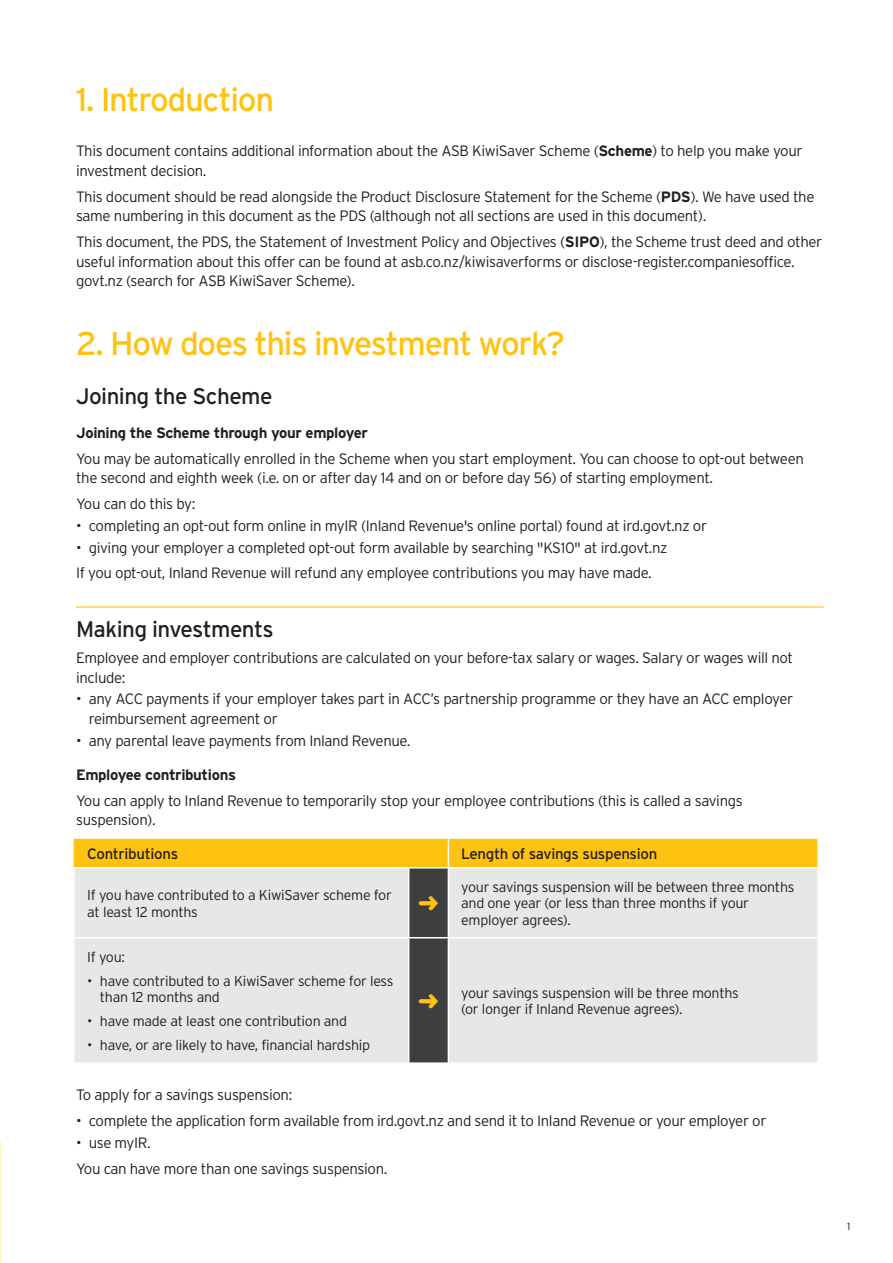
<style>
.page{position:relative;width:893px;height:1263px;background:#fff}
.page>*{position:absolute;margin:0;border:0;box-sizing:border-box;transform-origin:0 0}
.t1{font:33px "Interstate";letter-spacing:-.04em;color:#fec210}
.t2{font:22.5px "Interstate";letter-spacing:-.025em;color:#231f20}
.t3{font:300 15px/19.5px "Interstate";letter-spacing:-.025em;color:#231f20}
.t4{font:700 15px "Interstate";letter-spacing:-.025em;color:#231f20}
.t5{font:15px "Interstate";letter-spacing:-.02em;color:#231f20}
.t6{font:300 14.25px/16.5px "Interstate";letter-spacing:-.02em;color:#231f20}
.t7{font:300 10.5px "Interstate";color:#231f20}
.s1{font-weight:700}
</style>
<div class="page">
<svg style="left:0;top:1141px;width:1px;height:122px"></svg>
<hr style="left:76px;top:606px;width:747px;height:2px;background:#fec210">
<svg style="left:74px;top:839px;width:744px;height:224px;background:#e2dbc6"></svg>
<h1 class="t1" style="left:76px;top:81px;width:200px">1. Introduction</h1>
<p class="t3" style="left:76px;top:141px;width:728px">This document contains additional information about the ASB KiwiSaver Scheme (<span class="s1">Scheme</span>) to help you make your investment decision.</p>
<p class="t3" style="left:76px;top:187px;width:740px">This document should be read alongside the Product Disclosure Statement for the Scheme (<span class="s1">PDS</span>). We have used the same numbering in this document as the PDS (although not all sections are used in this document).</p>
<p class="t3" style="left:76px;top:232px;width:748px">This document, the PDS, the Statement of Investment Policy and Objectives (<span class="s1">SIPO</span>), the Scheme trust deed and other useful information about this offer can be found at asb.co.nz/kiwisaverforms or disclose-register.companiesoffice. govt.nz (search for ASB KiwiSaver Scheme).</p>
<h1 class="t1" style="left:76px;top:325px;width:490px">2. How does this investment work?</h1>
<h2 class="t2" style="left:76px;top:383px;width:198px">Joining the Scheme</h2>
<p class="t4" style="left:76px;top:424px;width:293px">Joining the Scheme through your employer</p>
<p class="t3" style="left:76px;top:449px;width:729px">You may be automatically enrolled in the Scheme when you start employment. You can choose to opt-out between the second and eighth week (i.e. on or after day 14 and on or before day 56) of starting employment.</p>
<p class="t3" style="left:76px;top:494px;width:121px">You can do this by:</p>
<p class="t3" style="left:76px;top:516px;width:633px">• completing an opt-out form online in myIR (Inland Revenue's online portal) found at ird.govt.nz or</p>
<p class="t3" style="left:76px;top:534px;width:593px;line-height:25.8px">• giving your employer a completed opt-out form available by searching "KS10" at ird.govt.nz<br>If you opt-out, Inland Revenue will refund any employee contributions you may have made.</p>
<h2 class="t2" style="left:76px;top:617px;width:199px">Making investments</h2>
<p class="t3" style="left:76px;top:648px;width:719px">Employee and employer contributions are calculated on your before-tax salary or wages. Salary or wages will not include:</p>
<p class="t3" style="left:89px;top:689px;width:706px;text-indent:-13px">• any ACC payments if your employer takes part in ACC’s partnership programme or they have an ACC employer reimbursement agreement or</p>
<p class="t3" style="left:76px;top:730px;width:336px">• any parental leave payments from Inland Revenue.</p>
<p class="t4" style="left:76px;top:766px;width:162px">Employee contributions</p>
<p class="t3" style="left:76px;top:791px;width:668px">You can apply to Inland Revenue to temporarily stop your employee contributions (this is called a savings suspension).</p>
<p class="t5" style="left:87px;top:846px;width:92px">Contributions</p>
<p class="t5" style="left:461px;top:846px;width:198px">Length of savings suspension</p>
<p class="t6" style="left:87px;top:887px;width:306px">If you have contributed to a KiwiSaver scheme for at least 12 months</p>
<p class="t6" style="left:461px;top:878px;width:335px">your savings suspension will be between three months and one year (or less than three months if your employer agrees).</p>
<p class="t6" style="left:87px;top:948px;width:39px">If you:</p>
<p class="t6" style="left:100px;top:972px;width:295px;text-indent:-13px">• have contributed to a KiwiSaver scheme for less than 12 months and</p>
<p class="t6" style="left:87px;top:1013px;width:261px">• have made at least one contribution and</p>
<p class="t6" style="left:87px;top:1037px;width:284px">• have, or are likely to have, financial hardship</p>
<p class="t6" style="left:461px;top:984px;width:279px">your savings suspension will be three months (or longer if Inland Revenue agrees).</p>
<p class="t3" style="left:76px;top:1085px;width:218px">To apply for a savings suspension:</p>
<p class="t3" style="left:76px;top:1111px;width:692px">• complete the application form available from ird.govt.nz and send it to Inland Revenue or your employer or</p>
<p class="t3" style="left:76px;top:1129px;width:313px;line-height:25.8px">• use myIR.<br>You can have more than one savings suspension.</p>
<p class="t7" style="left:847px;top:1220px;width:5px">1</p>
</div>
